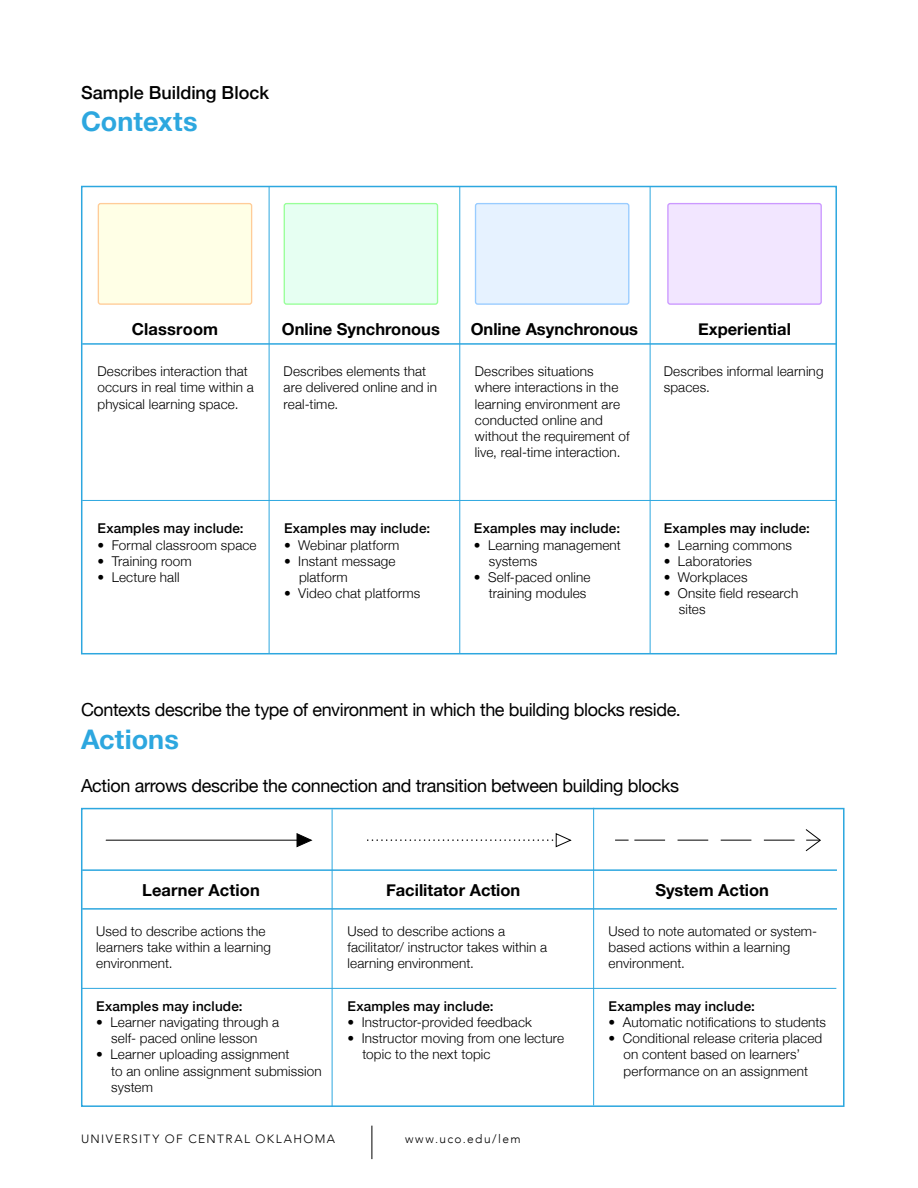
<style>
.page{position:relative;width:918px;height:1188px;background:#fff}
.page>*{position:absolute;margin:0;border:0;box-sizing:border-box;transform-origin:0 0}
.t1{font:700 27px "Helvetica Neue";color:#2da7df}
.t2{font:18px "Helvetica Neue";letter-spacing:-.02em;color:#000}
.t3{font:500 18px "Helvetica Neue";color:#000}
.t4{font:700 16.5px "Helvetica Neue";color:#000}
.t5{font:300 13.5px/16.2px "Helvetica Neue";letter-spacing:.01em;color:#000}
.t6{font:500 13.5px "Helvetica Neue";letter-spacing:.01em;color:#000}
.t7{font:300 12px "Avenir";letter-spacing:.12em;color:#000}
</style>
<div class="page">
<div style="left:81px;top:186px;width:756px;height:468px;border:2px solid #2da7df"></div>
<div style="left:81px;top:808px;width:764px;height:299px;border:2px solid #2da7df"></div>
<hr style="left:269px;top:187px;width:1px;height:466px;background:#2da7df">
<hr style="left:332px;top:809px;width:1px;height:298px;background:#2da7df">
<hr style="left:460px;top:187px;width:1px;height:466px;background:#2da7df">
<hr style="left:650px;top:187px;width:1px;height:466px;background:#2da7df">
<hr style="left:593px;top:808px;width:1px;height:297px;background:#2da7df">
<hr style="left:82px;top:343px;width:755px;height:2px;background:#2da7df">
<hr style="left:82px;top:908px;width:755px;height:2px;background:#2da7df">
<hr style="left:82px;top:988px;width:754px;height:1px;background:#2da7df">
<hr style="left:82px;top:869px;width:755px;height:2px;background:#2da7df">
<hr style="left:82px;top:500px;width:755px;height:1px;background:#2da7df">
<div style="left:98px;top:203px;width:154px;height:101px;background:#ffffe6;border-radius:2px"></div>
<div style="left:98px;top:203px;width:154px;height:102px;border:1px solid #fc9;border-radius:2px"></div>
<div style="left:284px;top:203px;width:154px;height:101px;background:#e6fff2;border-radius:2px"></div>
<div style="left:284px;top:203px;width:154px;height:102px;border:1px solid #9f9;border-radius:2px"></div>
<div style="left:668px;top:203px;width:153px;height:101px;background:#f2e6ff;border-radius:2px"></div>
<div style="left:667px;top:203px;width:155px;height:102px;border:1px solid #c9f;border-radius:2px"></div>
<div style="left:475px;top:203px;width:154px;height:101px;background:#e6f2ff;border-radius:2px"></div>
<div style="left:475px;top:203px;width:154px;height:102px;border:1px solid #9cf;border-radius:2px"></div>
<hr style="left:372px;top:1126px;width:1px;height:33px;background:#000">
<hr style="left:106px;top:840px;width:201px;height:1px;background:#000">
<svg style="left:296px;top:833px;width:17px;height:15px"></svg>
<svg style="left:368px;top:833px;width:204px;height:15px"></svg>
<svg style="left:615px;top:829px;width:206px;height:23px"></svg>
<h2 class="t3" style="left:81px;top:78px;width:190px">Sample Building Block</h2>
<h1 class="t1" style="left:81px;top:100px;width:118px">Contexts</h1>
<p class="t4" style="left:132px;top:316px;width:88px">Classroom</p>
<p class="t4" style="left:282px;top:316px;width:160px">Online Synchronous</p>
<p class="t4" style="left:471px;top:316px;width:169px">Online Asynchronous</p>
<p class="t4" style="left:698px;top:316px;width:94px">Experiential</p>
<p class="t5" style="left:97px;top:362px;width:158px">Describes interaction that occurs in real time within a physical learning space.</p>
<p class="t5" style="left:284px;top:362px;width:155px">Describes elements that are delivered online and in real-time.</p>
<p class="t5" style="left:475px;top:362px;width:156px">Describes situations where interactions in the learning environment are conducted online and without the requirement of live, real-time interaction.</p>
<p class="t5" style="left:664px;top:362px;width:161px">Describes informal learning spaces.</p>
<p class="t6" style="left:97px;top:518px;width:148px">Examples may include:</p>
<p class="t5" style="left:97px;top:536px;width:161px">• Formal classroom space</p>
<p class="t5" style="left:97px;top:552px;width:96px">• Training room</p>
<p class="t5" style="left:97px;top:568px;width:84px">• Lecture hall</p>
<p class="t6" style="left:284px;top:518px;width:148px">Examples may include:</p>
<p class="t5" style="left:284px;top:536px;width:117px">• Webinar platform</p>
<p class="t5" style="left:299px;top:552px;width:98px;text-indent:-15px">• Instant message platform</p>
<p class="t5" style="left:284px;top:584px;width:138px">• Video chat platforms</p>
<p class="t6" style="left:474px;top:518px;width:148px">Examples may include:</p>
<p class="t5" style="left:489px;top:536px;width:134px;text-indent:-15px">• Learning management systems</p>
<p class="t5" style="left:489px;top:568px;width:103px;text-indent:-15px">• Self-paced online training modules</p>
<p class="t6" style="left:664px;top:518px;width:148px">Examples may include:</p>
<p class="t5" style="left:664px;top:536px;width:130px">• Learning commons</p>
<p class="t5" style="left:664px;top:552px;width:90px">• Laboratories</p>
<p class="t5" style="left:664px;top:568px;width:86px">• Workplaces</p>
<p class="t5" style="left:679px;top:584px;width:121px;text-indent:-15px">• Onsite field research sites</p>
<h2 class="t2" style="left:81px;top:697px;width:601px">Contexts describe the type of environment in which the building blocks reside.</h2>
<h1 class="t1" style="left:81px;top:718px;width:99px">Actions</h1>
<h2 class="t2" style="left:81px;top:773px;width:600px">Action arrows describe the connection and transition between building blocks</h2>
<p class="t4" style="left:142px;top:877px;width:119px">Learner Action</p>
<p class="t4" style="left:386px;top:877px;width:136px">Facilitator Action</p>
<p class="t4" style="left:655px;top:877px;width:115px">System Action</p>
<p class="t5" style="left:96px;top:922px;width:176px">Used to describe actions the learners take within a learning environment.</p>
<p class="t5" style="left:347px;top:922px;width:201px">Used to describe actions a facilitator/ instructor takes within a learning environment.</p>
<p class="t5" style="left:609px;top:922px;width:210px">Used to note automated or system&shy;based actions within a learning environment.</p>
<p class="t6" style="left:96px;top:995px;width:148px">Examples may include:</p>
<p class="t5" style="left:96px;top:1013px;width:184px;text-align:center">• Learner navigating through a self- paced online lesson</p>
<p class="t5" style="left:111px;top:1045px;width:212px;text-indent:-15px">• Learner uploading assignment<br>to an online assignment submission system</p>
<p class="t6" style="left:609px;top:995px;width:148px">Examples may include:</p>
<p class="t5" style="left:609px;top:1013px;width:219px">• Automatic notifications to students</p>
<p class="t5" style="left:609px;top:1029px;width:215px;text-align:center">• Conditional release criteria placed on content based on learners’ performance on an assignment</p>
<p class="t6" style="left:347px;top:995px;width:148px">Examples may include:</p>
<p class="t5" style="left:347px;top:1013px;width:186px">• Instructor-provided feedback</p>
<p class="t5" style="left:362px;top:1029px;width:203px;text-indent:-15px">• Instructor moving from one lecture topic to the next topic</p>
<p class="t7" style="left:81px;top:1132px;width:256px">UNIVERSITY OF CENTRAL OKLAHOMA</p>
<p class="t7" style="left:405px;top:1132px;width:117px">www.uco.edu/lem</p>
</div>
